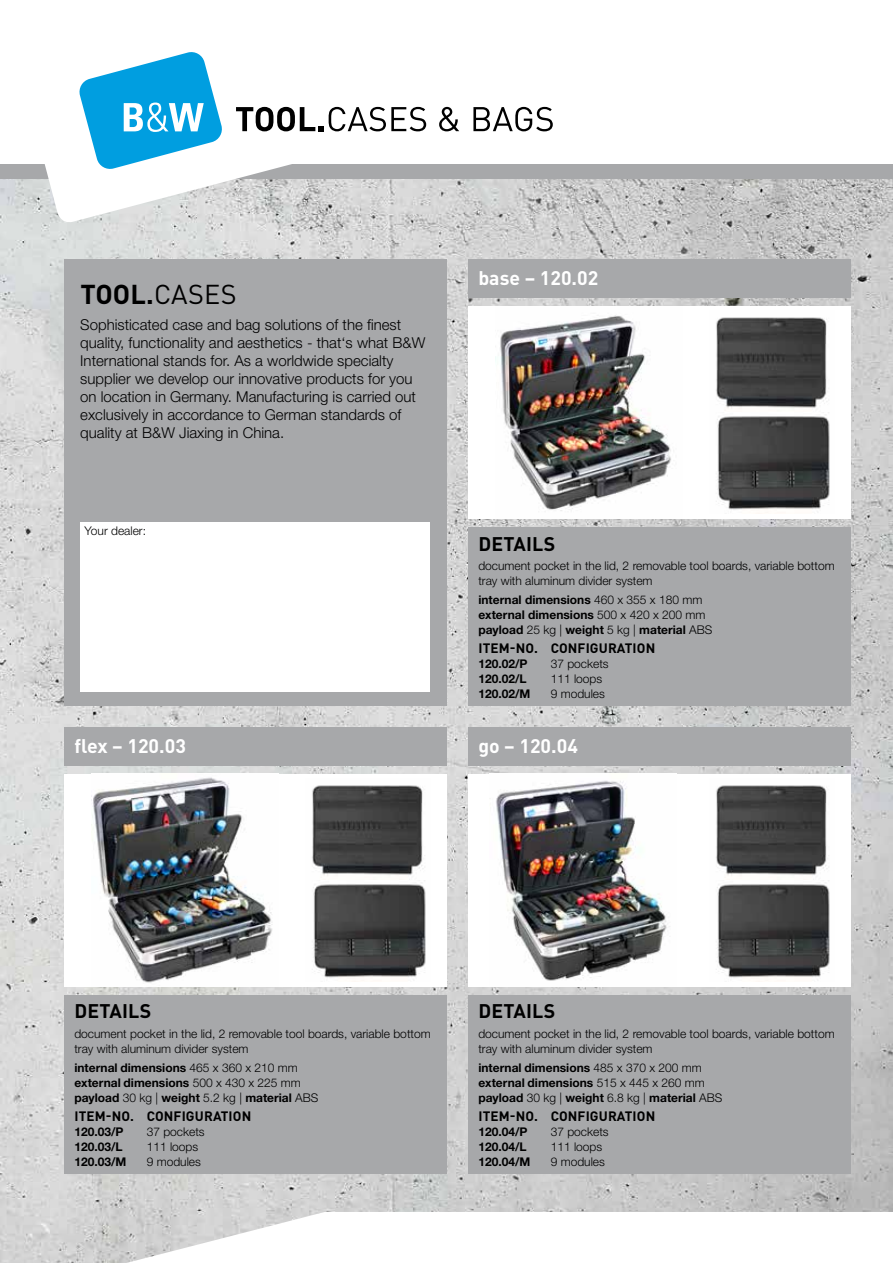
<style>
.page{position:relative;width:893px;height:1263px;background:#fff}
.page>*{position:absolute;margin:0;border:0;box-sizing:border-box;transform-origin:0 0}
.t1{font:700 27px "DINOT";color:#000}
.t2{font:700 19.5px "DINOT";color:#fff}
.t3{font:700 19.5px "DINOT";letter-spacing:.01em;color:#000}
.t4{font:300 15px/18px "Helvetica Neue LT Std";color:#000}
.t5{font:700 13.5px "DINOT";letter-spacing:.01em;color:#000}
.t6{font:700 12px/15px "Helvetica Neue LT Std";color:#000}
.t7{font:300 12px/15px "Helvetica Neue LT Std";color:#000}
.s1{font-weight:400}
.s2{font-weight:300}
</style>
<div class="page">
<img style="left:0;top:179px;width:893px;height:1084px">
<div style="left:468px;top:774px;width:382px;height:212px;background:#fff"></div>
<img style="left:496px;top:780px;width:174px;height:201px">
<div style="left:64px;top:774px;width:382px;height:212px;background:#fff"></div>
<img style="left:92px;top:777px;width:181px;height:206px">
<img style="left:716px;top:785px;width:114px;height:197px">
<img style="left:312px;top:785px;width:114px;height:197px">
<div style="left:0;top:164px;width:893px;height:15px;background:#a7a8aa"></div>
<svg style="left:16px;top:88px;width:299px;height:137px"></svg>
<svg style="left:80px;top:52px;width:143px;height:117px"></svg>
<svg style="left:236px;top:107px;width:190px;height:24px"></svg>
<svg style="left:439px;top:107px;width:20px;height:24px"></svg>
<svg style="left:473px;top:107px;width:80px;height:24px"></svg>
<div style="left:468px;top:306px;width:382px;height:213px;background:#fff"></div>
<img style="left:495px;top:315px;width:176px;height:196px">
<div style="left:468px;top:995px;width:382px;height:179px;background:#a7a8aa"></div>
<div style="left:64px;top:995px;width:382px;height:179px;background:#a7a8aa"></div>
<div style="left:468px;top:527px;width:382px;height:179px;background:#a7a8aa"></div>
<div style="left:468px;top:727px;width:382px;height:38px;background:#a7a8aa"></div>
<div style="left:468px;top:259px;width:382px;height:39px;background:#a7a8aa"></div>
<div style="left:64px;top:727px;width:382px;height:38px;background:#a7a8aa"></div>
<div style="left:64px;top:259px;width:382px;height:447px;background:#a7a8aa"></div>
<svg style="left:126px;top:1212px;width:767px;height:51px"></svg>
<img style="left:716px;top:317px;width:114px;height:197px">
<div style="left:80px;top:522px;width:349px;height:169px;background:#fff"></div>
<h1 class="t1" style="left:80px;top:276px;width:158px">TOOL.<span class="s1">CASES</span></h1>
<p class="t4" style="left:80px;top:316px;width:347px">Sophisticated case and bag solutions of the finest quality, functionality and aesthetics - that‘s what B&amp;W International stands for. As a worldwide specialty supplier we develop our innovative products for you on location in Germany. Manufacturing is carried out exclusively in accordance to German standards of quality at B&amp;W Jiaxing in China.</p>
<p class="t7" style="left:85px;top:523px;width:63px">Your dealer:</p>
<h2 class="t2" style="left:74px;top:733px;width:113px">flex – 120.03</h2>
<h2 class="t2" style="left:478px;top:265px;width:121px">base – 120.02</h2>
<h2 class="t3" style="left:478px;top:531px;width:78px">DETAILS</h2>
<p class="t7" style="left:478px;top:558px;width:358px">document pocket in the lid, 2 removable tool boards, variable bottom tray with aluminum divider system</p>
<p class="t6" style="left:478px;top:592px;width:235px">internal dimensions <span class="s2">460 x 355 x 180 mm </span>external dimensions <span class="s2">500 x 420 x 200 mm </span>payload <span class="s2">25 kg |</span> weight <span class="s2">5 kg |</span> material <span class="s2">ABS</span></p>
<p class="t5" style="left:478px;top:640px;width:178px">ITEM-NO. CONFIGURATION</p>
<p class="t6" style="left:478px;top:656px;width:51px">120.02/P</p>
<p class="t7" style="left:551px;top:656px;width:60px">37 pockets</p>
<p class="t6" style="left:478px;top:671px;width:50px">120.02/L</p>
<p class="t7" style="left:551px;top:671px;width:53px">111 loops</p>
<p class="t6" style="left:478px;top:686px;width:54px">120.02/M</p>
<p class="t7" style="left:551px;top:686px;width:56px">9 modules</p>
<h2 class="t2" style="left:478px;top:733px;width:101px">go – 120.04</h2>
<h2 class="t3" style="left:75px;top:999px;width:78px">DETAILS</h2>
<p class="t7" style="left:74px;top:1026px;width:358px">document pocket in the lid, 2 removable tool boards, variable bottom tray with aluminum divider system</p>
<p class="t6" style="left:74px;top:1060px;width:245px">internal dimensions <span class="s2">465 x 360 x 210 mm </span>external dimensions <span class="s2">500 x 430 x 225 mm </span>payload <span class="s2">30 kg |</span> weight <span class="s2">5.2 kg |</span> material <span class="s2">ABS</span></p>
<p class="t5" style="left:74px;top:1107px;width:178px">ITEM-NO. CONFIGURATION</p>
<p class="t6" style="left:74px;top:1124px;width:51px">120.03/P</p>
<p class="t7" style="left:147px;top:1124px;width:60px">37 pockets</p>
<p class="t6" style="left:74px;top:1139px;width:50px">120.03/L</p>
<p class="t7" style="left:147px;top:1139px;width:53px">111 loops</p>
<p class="t6" style="left:74px;top:1154px;width:54px">120.03/M</p>
<p class="t7" style="left:147px;top:1154px;width:56px">9 modules</p>
<h2 class="t3" style="left:478px;top:999px;width:78px">DETAILS</h2>
<p class="t7" style="left:478px;top:1026px;width:358px">document pocket in the lid, 2 removable tool boards, variable bottom tray with aluminum divider system</p>
<p class="t6" style="left:478px;top:1060px;width:245px">internal dimensions <span class="s2">485 x 370 x 200 mm </span>external dimensions <span class="s2">515 x 445 x 260 mm </span>payload <span class="s2">30 kg |</span> weight <span class="s2">6.8 kg |</span> material <span class="s2">ABS</span></p>
<p class="t5" style="left:478px;top:1107px;width:178px">ITEM-NO. CONFIGURATION</p>
<p class="t6" style="left:478px;top:1124px;width:51px">120.04/P</p>
<p class="t7" style="left:551px;top:1124px;width:60px">37 pockets</p>
<p class="t6" style="left:478px;top:1139px;width:50px">120.04/L</p>
<p class="t7" style="left:551px;top:1139px;width:53px">111 loops</p>
<p class="t6" style="left:478px;top:1154px;width:54px">120.04/M</p>
<p class="t7" style="left:551px;top:1154px;width:56px">9 modules</p>
</div>
